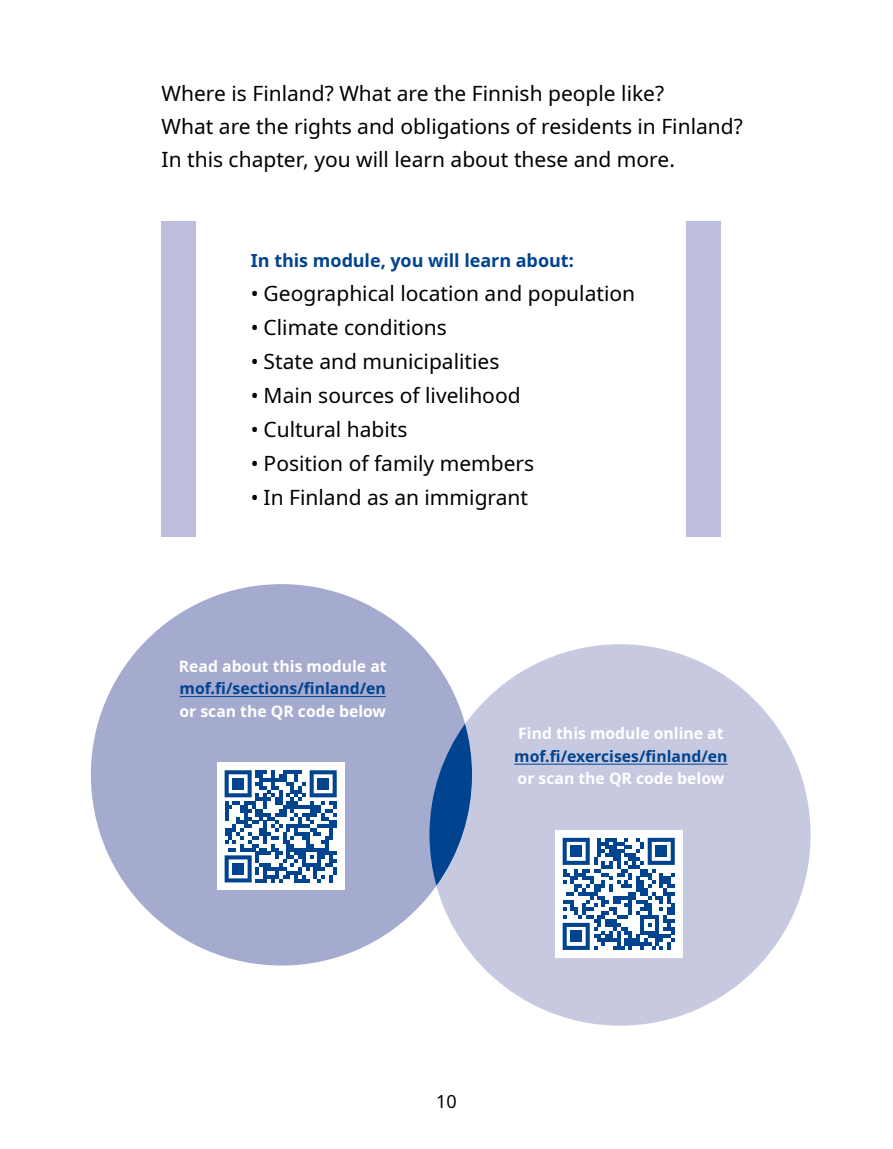
<style>
.page{position:relative;width:893px;height:1149px;background:#fff}
.page>*{position:absolute;margin:0;border:0;box-sizing:border-box;transform-origin:0 0}
.t1{font:21px/33px "Noto Sans";color:#000}
.t2{font:700 18px "Noto Sans";letter-spacing:-.005em;color:#00438f}
.t3{font:18px "Noto Sans";color:#000}
.t4{font:700 15.75px "Noto Sans";color:#fff}
.t5{font:700 15.75px "Noto Sans";color:#00438f}
</style>
<div class="page">
<div style="left:91px;top:584px;width:381px;height:381px;background:#a5aacf;border-radius:50%"></div>
<svg style="left:436px;top:644px;width:375px;height:381px;fill:#c7c9e1"></svg>
<svg style="left:429px;top:723px;width:43px;height:162px"></svg>
<hr style="left:180px;top:696px;width:206px;height:1px;background:#00438f">
<hr style="left:514px;top:763px;width:214px;height:1px;background:#00438f">
<div style="left:162px;top:221px;width:34px;height:315px;background:#bcbedc"></div>
<div style="left:686px;top:221px;width:34px;height:315px;background:#bcbedc"></div>
<div style="left:217px;top:762px;width:127px;height:127px;background:#fff"></div>
<svg style="left:225px;top:770px;width:112px;height:112px"></svg>
<div style="left:232px;top:777px;width:12px;height:12px;background:#00438f"></div>
<div style="left:317px;top:777px;width:12px;height:12px;background:#00438f"></div>
<div style="left:232px;top:862px;width:12px;height:12px;background:#00438f"></div>
<div style="left:555px;top:829px;width:127px;height:128px;background:#fff"></div>
<svg style="left:563px;top:837px;width:112px;height:112px"></svg>
<div style="left:570px;top:845px;width:12px;height:11px;background:#00438f"></div>
<div style="left:655px;top:845px;width:12px;height:11px;background:#00438f"></div>
<div style="left:570px;top:930px;width:12px;height:11px;background:#00438f"></div>
<p class="t1" style="left:162px;top:78px;width:583px">Where is Finland? What are the Finnish people like?<br>What are the rights and obligations of residents in Finland?<br>In this chapter, you will learn about these and more.</p>
<p class="t2" style="left:251px;top:247px;width:324px">In this module, you will learn about:</p>
<p class="t1" style="left:251px;top:277px;width:386px">• Geographical location and population</p>
<p class="t1" style="left:251px;top:311px;width:197px">• Climate conditions</p>
<p class="t1" style="left:251px;top:345px;width:250px">• State and municipalities</p>
<p class="t1" style="left:251px;top:379px;width:271px">• Main sources of livelihood</p>
<p class="t1" style="left:251px;top:413px;width:158px">• Cultural habits</p>
<p class="t1" style="left:251px;top:447px;width:285px">• Position of family members</p>
<p class="t1" style="left:251px;top:481px;width:279px">• In Finland as an immigrant</p>
<p class="t4" style="left:179px;top:654px;width:209px">Read about this module at</p>
<p class="t5" style="left:180px;top:677px;width:208px">mof.fi/sections/finland/en</p>
<p class="t4" style="left:179px;top:699px;width:208px">or scan the QR code below</p>
<p class="t4" style="left:518px;top:722px;width:207px">Find this module online at</p>
<p class="t5" style="left:514px;top:744px;width:215px">mof.fi/exercises/finland/en</p>
<p class="t4" style="left:518px;top:767px;width:208px">or scan the QR code below</p>
<p class="t3" style="left:436px;top:1088px;width:22px">10</p>
</div>
